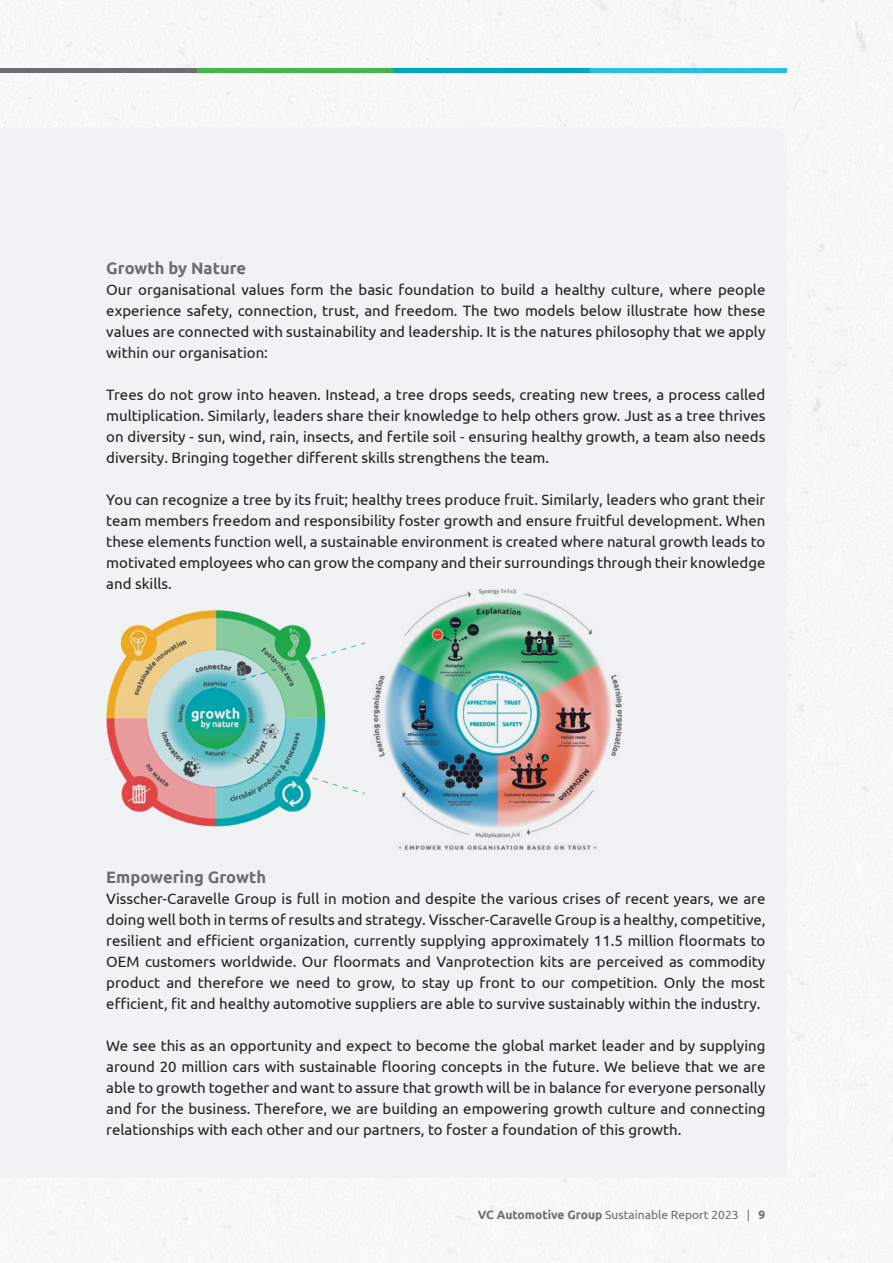
<style>
.page{position:relative;width:893px;height:1263px;background:#fff}
.page>*{position:absolute;margin:0;border:0;box-sizing:border-box;transform-origin:0 0}
.t1{font:700 16.5px "Ubuntu";color:#6c6d70}
.t2{font:15px/21px "Ubuntu";color:#231f20;text-align:justify}
.t3{font:12px "Ubuntu";color:#6c6d70}
.s1{font-weight:700}
</style>
<div class="page">
<img style="left:0;top:0;width:893px;height:1263px">
<div style="left:0;top:128px;width:787px;height:1050px;background:#f1f2f3"></div>
<img style="left:368px;top:588px;width:254px;height:262px">
<img style="left:106px;top:588px;width:258px;height:284px">
<hr style="left:0;top:68px;width:197px;height:4px;background:#6c6d70">
<hr style="left:197px;top:68px;width:196px;height:4px;background:#43b74d">
<hr style="left:393px;top:68px;width:197px;height:4px;background:#00a6b9">
<hr style="left:590px;top:68px;width:197px;height:4px;background:#29bee7">
<p class="t1" style="left:106px;top:258px;width:141px">Growth by Nature</p>
<p class="t2" style="left:106px;top:278px;width:661px">Our organisational values form the basic foundation to build a healthy culture, where people experience safety, connection, trust, and freedom. The two models below illustrate how these values are connected with sustainability and leadership. It is the natures philosophy that we apply within our organisation:</p>
<p class="t2" style="left:106px;top:383px;width:661px">Trees do not grow into heaven. Instead, a tree drops seeds, creating new trees, a process called multiplication. Similarly, leaders share their knowledge to help others grow. Just as a tree thrives on diversity - sun, wind, rain, insects, and fertile soil - ensuring healthy growth, a team also needs diversity. Bringing together different skills strengthens the team.</p>
<p class="t2" style="left:106px;top:488px;width:661px">You can recognize a tree by its fruit; healthy trees produce fruit. Similarly, leaders who grant their team members freedom and responsibility foster growth and ensure fruitful development. When these elements function well, a sustainable environment is created where natural growth leads to motivated employees who can grow the company and their surroundings through their knowledge and skills.</p>
<p class="t1" style="left:106px;top:867px;width:161px">Empowering Growth</p>
<p class="t2" style="left:106px;top:887px;width:661px">Visscher-Caravelle Group is full in motion and despite the various crises of recent years, we are doing well both in terms of results and strategy. Visscher-Caravelle Group is a healthy, competitive, resilient and efficient organization, currently supplying approximately 11.5 million floormats to OEM customers worldwide. Our floormats and Vanprotection kits are perceived as commodity product and therefore we need to grow, to stay up front to our competition. Only the most efficient, fit and healthy automotive suppliers are able to survive sustainably within the industry.</p>
<p class="t2" style="left:106px;top:1034px;width:661px">We see this as an opportunity and expect to become the global market leader and by supplying around 20 million cars with sustainable flooring concepts in the future. We believe that we are able to growth together and want to assure that growth will be in balance for everyone personally and for the business. Therefore, we are building an empowering growth culture and connecting relationships with each other and our partners, to foster a foundation of this growth.</p>
<p class="t3" style="left:478px;top:1207px;width:289px"><span class="s1">VC Automotive Group</span> Sustainable Report 2023 | <span class="s1">9</span></p>
</div>
